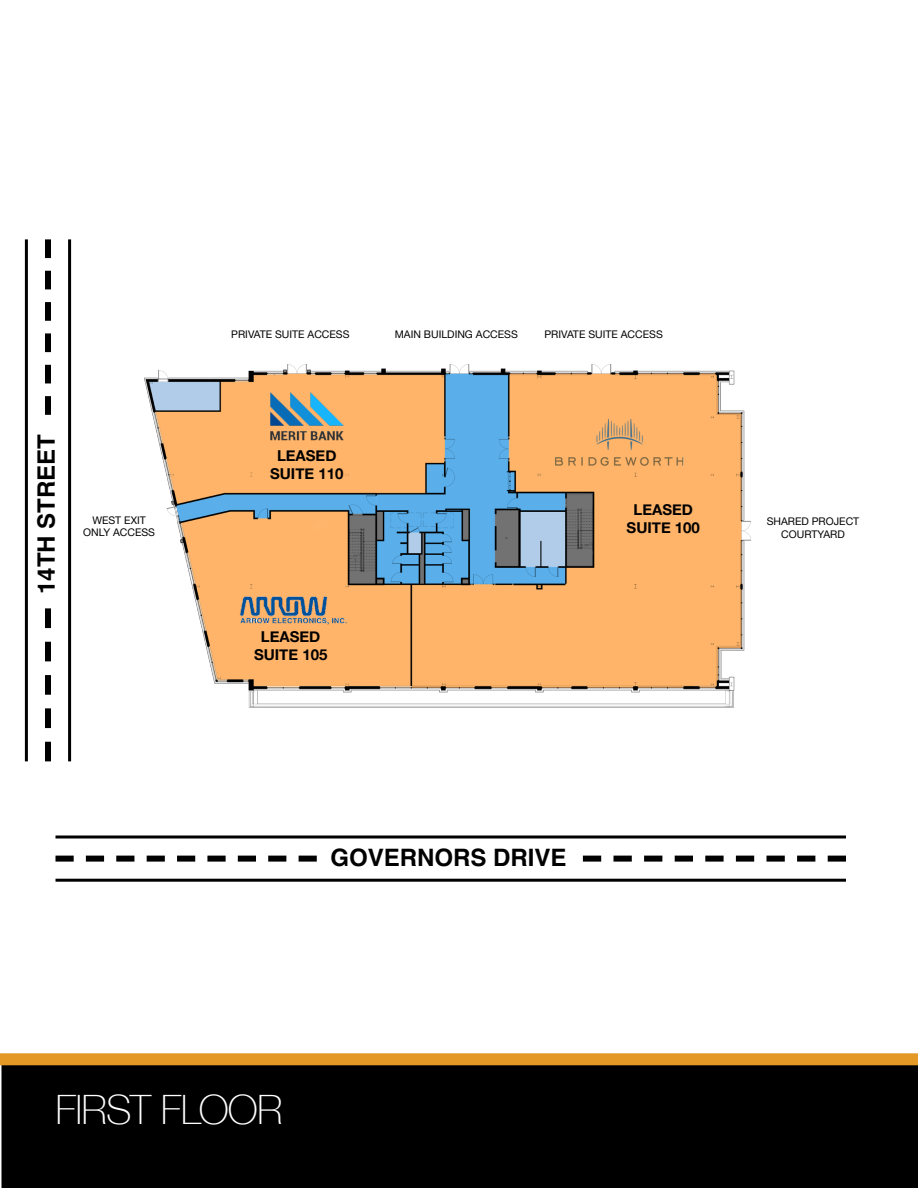
<style>
.page{position:relative;width:918px;height:1188px;background:#fff}
.page>*{position:absolute;margin:0;border:0;box-sizing:border-box;transform-origin:0 0}
.t1{font:100 40.5px "Helvetica Neue";letter-spacing:-.02em;color:#fff}
.t2{font:700 24px "Helvetica";color:#000}
.t3{font:700 15px/18px "Helvetica Neue";color:#000;text-align:center}
.t4{font:10.5px/12.6px "Helvetica Neue";color:#000;text-align:center}
</style>
<div class="page">
<img style="left:145px;top:365px;width:606px;height:343px">
<div style="left:2px;top:1065px;width:916px;height:123px;background:#000"></div>
<div style="left:0;top:1053px;width:918px;height:12px;background:#e49826"></div>
<hr style="left:56px;top:836px;width:790px;height:2px;background:#000">
<hr style="left:56px;top:879px;width:790px;height:3px;background:#000">
<svg style="left:56px;top:856px;width:261px;height:6px"></svg>
<svg style="left:583px;top:856px;width:263px;height:6px"></svg>
<hr style="left:25px;top:239px;width:3px;height:522px;background:#000">
<hr style="left:68px;top:239px;width:3px;height:522px;background:#000">
<svg style="left:45px;top:608px;width:6px;height:153px"></svg>
<svg style="left:45px;top:239px;width:6px;height:176px"></svg>
<div style="left:630px;top:527px;width:49px;height:27px;background:#ffb469"></div>
<img style="left:252px;top:364px;width:110px;height:111px">
<img style="left:532px;top:415px;width:175px;height:53px">
<img style="left:238px;top:596px;width:111px;height:28px">
<p class="t4" style="left:231px;top:329px;width:120px">PRIVATE SUITE ACCESS</p>
<p class="t4" style="left:395px;top:329px;width:125px">MAIN BUILDING ACCESS</p>
<p class="t4" style="left:545px;top:329px;width:120px">PRIVATE SUITE ACCESS</p>
<h2 class="t2" style="left:32px;top:594px;width:162px;rotate:-90deg">14TH STREET</h2>
<h3 class="t3" style="left:270px;top:447px;width:75px">LEASED<br>SUITE 110</h3>
<h3 class="t3" style="left:627px;top:501px;width:75px">LEASED<br>SUITE 100</h3>
<p class="t4" style="left:83px;top:514px;width:73px">WEST EXIT<br>ONLY ACCESS</p>
<p class="t4" style="left:767px;top:516px;width:94px">SHARED PROJECT<br>COURTYARD</p>
<h3 class="t3" style="left:254px;top:628px;width:75px">LEASED<br>SUITE 105</h3>
<h2 class="t2" style="left:330px;top:843px;width:238px">GOVERNORS DRIVE</h2>
<h1 class="t1" style="left:56px;top:1079px;width:229px">FIRST FLOOR</h1>
</div>
